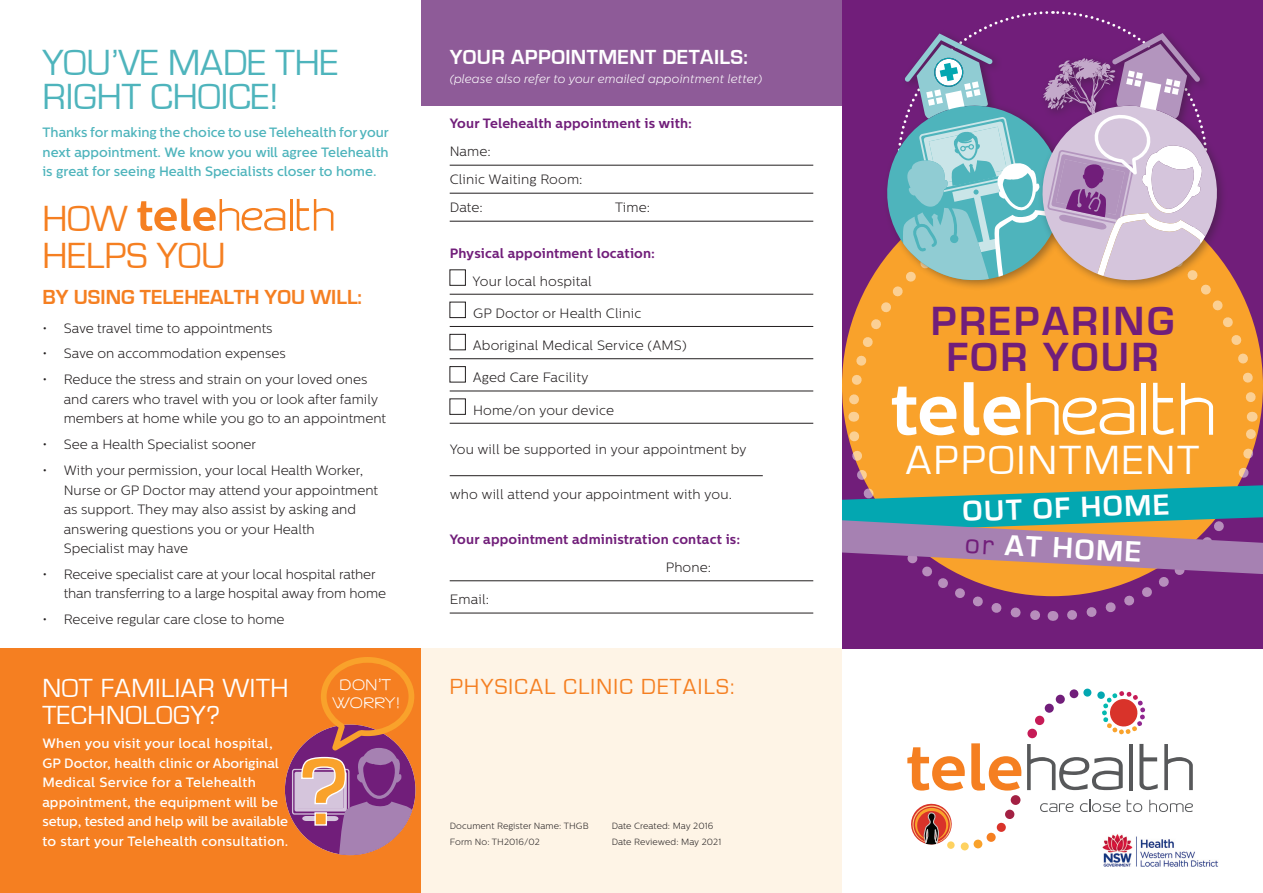
<style>
.page{position:relative;width:1263px;height:893px;background:#fff}
.page>*{position:absolute;margin:0;border:0;box-sizing:border-box;transform-origin:0 0}
.t1{font:700 42px "Eurostile";color:#711e7a}
.t2{font:42px "Eurostile";letter-spacing:.06em;color:#fff}
.t3{font:37.5px/34.5px "Eurostile";color:#4eb4bc}
.t4{font:37.5px/37.5px "Eurostile";color:#f57f21}
.t5{font:700 30px "Eurostile";color:#fff}
.t6{font:27px/27px "Eurostile";letter-spacing:.02em;color:#fff}
.t7{font:22.5px "Eurostile";letter-spacing:.06em;color:#f57f21}
.t8{font:700 21px "Eurostile";color:#f57f21}
.t9{font:700 21px "Eurostile";letter-spacing:.02em;color:#fff}
.t10{font:300 13.5px/19.5px "Centrale Sans";color:#231f20}
.t11{font:500 13.5px/19.5px "Centrale Sans";letter-spacing:.01em;color:#fff}
.t12{font:500 13.5px/19.5px "Centrale Sans";color:#4eb4bc;text-align:justify}
.t13{font:700 13.5px "Centrale Sans";letter-spacing:.01em;color:#711e7a}
.t14{font:700 13.05px/17.9px "Aero Display S Si";letter-spacing:.1em;color:#fff;text-align:center}
.t15{font:italic 300 12px "Centrale Sans";letter-spacing:.01em;color:#fff}
.t16{font:300 9px "Centrale Sans";letter-spacing:.01em;color:#231f20}
.s1{font-family:"Eurostile";font-weight:400;font-size:16.95px}
.s2{font-weight:400;color:#711e7a}
</style>
<div class="page">
<div style="left:842px;top:0;width:421px;height:648px;background:#711e7a"></div>
<div style="left:421px;top:648px;width:421px;height:245px;background:#fef4e6"></div>
<div style="left:0;top:648px;width:421px;height:245px;background:#f57f21"></div>
<div style="left:421px;top:0;width:421px;height:105px;background:#8e5b98"></div>
<svg style="left:1027px;top:744px;width:96px;height:46px"></svg>
<hr style="left:1129px;top:744px;width:4px;height:46px;background:#57585a">
<svg style="left:1139px;top:744px;width:19px;height:46px"></svg>
<svg style="left:1164px;top:744px;width:29px;height:46px"></svg>
<svg style="left:1040px;top:803px;width:34px;height:9px"></svg>
<svg style="left:1080px;top:800px;width:40px;height:12px"></svg>
<svg style="left:1127px;top:800px;width:15px;height:12px"></svg>
<svg style="left:1149px;top:800px;width:44px;height:12px"></svg>
<div style="left:961px;top:842px;width:8px;height:8px;background:#fed260;border-radius:50%"></div>
<div style="left:973px;top:839px;width:9px;height:9px;background:#f9a22b;border-radius:50%"></div>
<div style="left:986px;top:833px;width:10px;height:9px;background:#f57f21;border-radius:50%"></div>
<div style="left:997px;top:823px;width:9px;height:9px;background:#d9332a;border-radius:50%"></div>
<div style="left:1005px;top:809px;width:9px;height:10px;background:#a32143;border-radius:50%"></div>
<div style="left:1010px;top:795px;width:11px;height:10px;background:#a32143;border-radius:50%"></div>
<div style="left:1097px;top:691px;width:8px;height:8px;background:#03a7b1;border-radius:50%"></div>
<div style="left:1083px;top:689px;width:8px;height:8px;background:#03a7b1;border-radius:50%"></div>
<div style="left:1069px;top:689px;width:9px;height:9px;background:#711e7a;border-radius:50%"></div>
<div style="left:1056px;top:695px;width:9px;height:9px;background:#711e7a;border-radius:50%"></div>
<div style="left:1045px;top:704px;width:9px;height:9px;background:#711e7a;border-radius:50%"></div>
<div style="left:1035px;top:716px;width:9px;height:9px;background:#c61b56;border-radius:50%"></div>
<div style="left:1027px;top:729px;width:10px;height:9px;background:#c61b56;border-radius:50%"></div>
<svg style="left:1102px;top:691px;width:43px;height:44px"></svg>
<svg style="left:907px;top:747px;width:58px;height:100px"></svg>
<svg style="left:971px;top:743px;width:50px;height:48px"></svg>
<img style="left:1102px;top:834px;width:116px;height:33px">
<svg style="left:292px;top:657px;width:123px;height:198px"></svg>
<hr style="left:450px;top:165px;width:363px;height:1px;background:#231f20">
<hr style="left:450px;top:193px;width:363px;height:1px;background:#231f20">
<hr style="left:450px;top:221px;width:363px;height:1px;background:#231f20">
<hr style="left:450px;top:294px;width:363px;height:1px;background:#231f20">
<hr style="left:450px;top:326px;width:363px;height:1px;background:#231f20">
<hr style="left:450px;top:358px;width:363px;height:1px;background:#231f20">
<hr style="left:450px;top:391px;width:363px;height:1px;background:#231f20">
<hr style="left:450px;top:423px;width:363px;height:1px;background:#231f20">
<hr style="left:450px;top:580px;width:363px;height:1px;background:#231f20">
<hr style="left:450px;top:613px;width:363px;height:1px;background:#231f20">
<div style="left:450px;top:302px;width:16px;height:16px;border:1px solid #231f20"></div>
<div style="left:450px;top:334px;width:16px;height:16px;border:1px solid #231f20"></div>
<div style="left:450px;top:366px;width:16px;height:16px;border:1px solid #231f20"></div>
<div style="left:450px;top:399px;width:16px;height:16px;border:1px solid #231f20"></div>
<hr style="left:450px;top:475px;width:313px;height:1px;background:#231f20">
<hr style="left:290px;top:199px;width:3px;height:32px;background:#f57f21">
<svg style="left:297px;top:199px;width:36px;height:32px"></svg>
<svg style="left:137px;top:199px;width:148px;height:32px"></svg>
<svg style="left:842px;top:11px;width:421px;height:610px"></svg>
<h2 class="t3" style="left:43px;top:46px;width:298px">YOU’VE MADE THE<br>RIGHT CHOICE!</h2>
<p class="t12" style="left:43px;top:123px;width:348px">Thanks for making the choice to use Telehealth for your next appointment. We know you will agree Telehealth is great for seeing Health Specialists closer to home.</p>
<h2 class="t4" style="left:43px;top:201px;width:29px">HOW<br>HELP</h2>
<h2 class="t4" style="left:127px;top:238px;width:101px">S YOU</h2>
<h3 class="t8" style="left:43px;top:286px;width:44px">BY USIN</h3>
<h3 class="t8" style="left:121px;top:286px;width:90px">G TELEHEALT</h3>
<h3 class="t8" style="left:245px;top:286px;width:34px">H YOU</h3>
<h3 class="t8" style="left:310px;top:286px;width:53px">WILL:</h3>
<p class="t10" style="left:43px;top:318px;width:232px">• Save travel time to appointments</p>
<p class="t10" style="left:43px;top:344px;width:245px">• Save on accommodation expenses</p>
<p class="t10" style="left:64px;top:370px;width:324px;text-indent:-21px">• Reduce the stress and strain on your loved ones and carers who travel with you or look after family members at home while you go to an appointment</p>
<p class="t10" style="left:43px;top:435px;width:215px">• See a Health Specialist sooner</p>
<p class="t10" style="left:64px;top:461px;width:316px;text-indent:-21px">• With your permission, your local Health Worker, Nurse or GP Doctor may attend your appointment as support. They may also assist by asking and answering questions you or your Health Specialist may have</p>
<p class="t10" style="left:64px;top:564px;width:324px;text-indent:-21px">• Receive specialist care at your local hospital rather than transferring to a large hospital away from home</p>
<p class="t10" style="left:43px;top:610px;width:243px">• Receive regular care close to home</p>
<h3 class="t6" style="left:43px;top:675px;width:247px">NOT FAMILIAR WITH<br>TECHNOLOGY?</h3>
<p class="t11" style="left:43px;top:734px;width:247px">When you visit your local hospital, GP Doctor, health clinic or Aboriginal Medical Service for a Telehealth appointment, the equipment will be setup, tested and help will be available to start your Telehealth consultation.</p>
<p class="t14" style="left:332px;top:677px;width:68px">DON<span class="s1">’</span>T<br>WORRY!</p>
<h3 class="t9" style="left:450px;top:46px;width:300px">YOUR APPOINTMENT DETAILS:</h3>
<p class="t15" style="left:450px;top:72px;width:314px">(please also refer to your emailed appointment letter)</p>
<p class="t13" style="left:450px;top:116px;width:244px">Your Telehealth appointment is with:</p>
<p class="t10" style="left:450px;top:138px;width:134px;line-height:28px">Name:<br>Clinic Waiting Room:<br>Date:</p>
<p class="t10" style="left:615px;top:198px;width:37px">Time:</p>
<p class="t13" style="left:450px;top:245px;width:207px">Physical appointment location:</p>
<p class="t10" style="left:473px;top:271px;width:121px">Your local hospital</p>
<p class="t10" style="left:473px;top:303px;width:170px">GP Doctor or Health Clinic</p>
<p class="t10" style="left:473px;top:336px;width:215px">Aboriginal Medical Service (AMS)</p>
<p class="t10" style="left:473px;top:368px;width:117px">Aged Care Facility</p>
<p class="t10" style="left:473px;top:400px;width:142px">Home/on your device</p>
<p class="t10" style="left:450px;top:440px;width:299px">You will be supported in your appointment by</p>
<p class="t10" style="left:450px;top:485px;width:284px">who will attend your appointment with you.</p>
<p class="t13" style="left:450px;top:531px;width:292px">Your appointment administration contact is:</p>
<p class="t10" style="left:666px;top:558px;width:47px">Phone:</p>
<p class="t10" style="left:450px;top:590px;width:41px">Email:</p>
<h3 class="t7" style="left:450px;top:675px;width:286px">PHYSICAL CLIN IC DETAILS:</h3>
<p class="t16" style="left:450px;top:820px;width:140px">Document Register Name: THGB</p>
<p class="t16" style="left:612px;top:820px;width:103px">Date Created: May 2016</p>
<p class="t16" style="left:450px;top:837px;width:92px">Form No: TH2016/02</p>
<p class="t16" style="left:612px;top:837px;width:111px">Date Reviewed: May 2021</p>
<h1 class="t1" style="left:931px;top:298px;width:56px">PREPARIN</h1>
<h1 class="t1" style="left:1147px;top:298px;width:29px">G</h1>
<h1 class="t1" style="left:946px;top:334px;width:127px">FOR YOUR</h1>
<h1 class="t2" style="left:906px;top:438px;width:295px">APPOINTMENT</h1>
<h3 class="t5" style="left:1032px;top:493px;width:87px;rotate:-2deg">OF HOME</h3>
<h3 class="t5" style="left:966px;top:527px;width:127px;rotate:3deg"><span class="s2">OR</span>AT HOME</h3>
</div>
